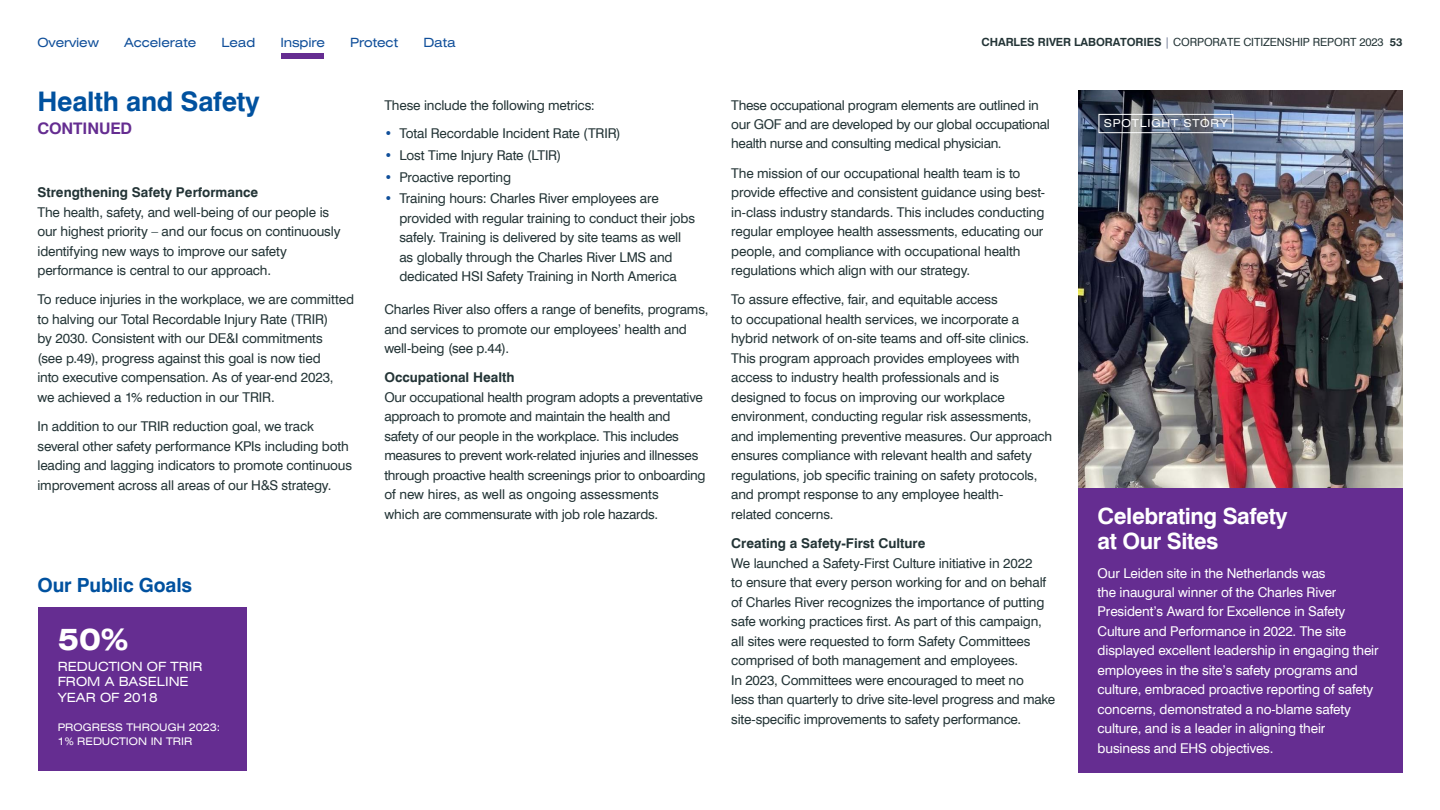
<style>
.page{position:relative;width:1440px;height:810px;background:#fff}
.page>*{position:absolute;margin:0;border:0;box-sizing:border-box;transform-origin:0 0}
.t1{font:700 expanded 30px "Swiss 721 BT";color:#fff}
.t2{font:700 27px "Swiss 721 BT";letter-spacing:-.01em;color:#00519f}
.t3{font:700 22.5px/24.8px "Swiss 721 BT";letter-spacing:-.02em;color:#fff}
.t4{font:700 19.5px "Swiss 721 BT";letter-spacing:-.01em;color:#00519f}
.t5{font:700 15.98px "Swiss 721 BT";letter-spacing:-.01em;color:#652d91}
.t6{font:13.5px/19.5px "Swiss 721 BT";letter-spacing:-.015em;color:#233436}
.t7{font:13.5px/19.5px "Swiss 721 BT";letter-spacing:-.01em;color:#fff}
.t8{font:700 13.5px "Swiss 721 BT";color:#233436}
.t9{font:expanded 12.75px "Swiss 721 BT";letter-spacing:-.01em;color:#104f9a}
.t10{font:expanded 12.75px/15.8px "Swiss 721 BT";color:#fff}
.t11{font:11.25px "Swiss 721 BT";letter-spacing:-.01em;color:#233436}
.t12{font:700 11.25px "Swiss 721 BT";color:#233436}
.t13{font:expanded 11.02px "Swiss 721 BT";letter-spacing:.07em;color:#fff}
.t14{font:expanded 10.5px/14.2px "Swiss 721 BT";color:#fff}
.s1{font-weight:700}
.s2{font-weight:300;color:#192651}
.s3{color:#104f9a}
</style>
<div class="page">
<img style="left:1078px;top:90px;width:324px;height:398px">
<img style="left:1078px;top:90px;width:269px;height:179px">
<div style="left:1078px;top:488px;width:324px;height:284px;background:#652d91"></div>
<div style="left:1099px;top:114px;width:134px;height:19px;border:1px solid #fff"></div>
<div style="left:38px;top:608px;width:209px;height:163px;background:#652d91"></div>
<div style="left:281px;top:53px;width:43px;height:5px;background:#652d91"></div>
<p class="t9" style="left:38px;top:35px;width:63px">Overview</p>
<p class="t9" style="left:124px;top:35px;width:74px">Accelerate</p>
<p class="t9" style="left:221px;top:35px;width:35px">Lead</p>
<p class="t9" style="left:280px;top:35px;width:46px">Inspire</p>
<p class="t9" style="left:350px;top:35px;width:50px">Protect</p>
<p class="t9" style="left:423px;top:35px;width:34px">Data</p>
<p class="t11" style="left:982px;top:35px;width:404px"><span class="s1">CHARLES RIVER LABORATORIES</span> <span class="s2">|</span> CORPORATE CITIZENSHIP REPORT 2023</p>
<p class="t12" style="left:1390px;top:35px;width:14px">53</p>
<h2 class="t2" style="left:38px;top:85px;width:224px">Health and Safety</h2>
<p class="t5" style="left:38px;top:118px;width:96px">CONTINUED</p>
<p class="t8" style="left:38px;top:184px;width:222px">Strengthening Safety Performance</p>
<p class="t6" style="left:38px;top:202px;width:305px">The health, safety, and well-being of our people is our highest priority – and our focus on continuously identifying new ways to improve our safety performance is central to our approach.</p>
<p class="t6" style="left:38px;top:290px;width:318px">To reduce injuries in the workplace, we are committed to halving our Total Recordable Injury Rate (TRIR)<br>by 2030. Consistent with our DE&amp;I commitments<br>(see p.49), progress against this goal is now tied<br>into executive compensation. As of year-end 2023,<br>we achieved a 1% reduction in our TRIR.</p>
<p class="t6" style="left:38px;top:417px;width:316px">In addition to our TRIR reduction goal, we track several other safety performance KPIs including both leading and lagging indicators to promote continuous improvement across all areas of our H&amp;S strategy.</p>
<h3 class="t4" style="left:38px;top:573px;width:156px">Our Public Goals</h3>
<h1 class="t1" style="left:58px;top:621px;width:72px">50%</h1>
<p class="t10" style="left:58px;top:658px;width:146px">REDUCTION OF TRIR<br>FROM A BASELINE<br>YEAR OF 2018</p>
<p class="t14" style="left:58px;top:720px;width:164px">PROGRESS THROUGH 2023:<br>1% REDUCTION IN TRIR</p>
<p class="t6" style="left:384px;top:95px;width:212px">These include the following metrics:</p>
<p class="t6" style="left:384px;top:123px;width:238px"><span class="s3">•</span> Total Recordable Incident Rate (TRIR)</p>
<p class="t6" style="left:384px;top:145px;width:179px"><span class="s3">•</span> Lost Time Injury Rate (LTIR)</p>
<p class="t6" style="left:384px;top:167px;width:128px"><span class="s3">•</span> Proactive reporting</p>
<p class="t6" style="left:399px;top:189px;width:297px;text-indent:-15px"><span class="s3">•</span> Training hours: Charles River employees are provided with regular training to conduct their jobs safely. Training is delivered by site teams as well as globally through the Charles River LMS and dedicated HSI Safety Training in North America</p>
<p class="t6" style="left:384px;top:300px;width:326px">Charles River also offers a range of benefits, programs, and services to promote our employees’ health and well-being (see p.44).</p>
<p class="t8" style="left:384px;top:369px;width:132px">Occupational Health</p>
<p class="t6" style="left:384px;top:387px;width:323px">Our occupational health program adopts a preventative approach to promote and maintain the health and safety of our people in the workplace. This includes measures to prevent work-related injuries and illnesses through proactive health screenings prior to onboarding of new hires, as well as ongoing assessments<br>which are commensurate with job role hazards.</p>
<p class="t6" style="left:731px;top:95px;width:320px">These occupational program elements are outlined in our GOF and are developed by our global occupational health nurse and consulting medical physician.</p>
<p class="t6" style="left:731px;top:163px;width:315px">The mission of our occupational health team is to provide effective and consistent guidance using best&shy;in-class industry standards. This includes conducting regular employee health assessments, educating our people, and compliance with occupational health regulations which align with our strategy.</p>
<p class="t6" style="left:731px;top:290px;width:323px">To assure effective, fair, and equitable access<br>to occupational health services, we incorporate a hybrid network of on-site teams and off-site clinics.<br>This program approach provides employees with access to industry health professionals and is designed to focus on improving our workplace environment, conducting regular risk assessments, and implementing preventive measures. Our approach ensures compliance with relevant health and safety regulations, job specific training on safety protocols, and prompt response to any employee health-<br>related concerns.</p>
<p class="t8" style="left:731px;top:535px;width:196px">Creating a Safety-First Culture</p>
<p class="t6" style="left:731px;top:553px;width:326px">We launched a Safety-First Culture initiative in 2022<br>to ensure that every person working for and on behalf of Charles River recognizes the importance of putting safe working practices first. As part of this campaign, all sites were requested to form Safety Committees comprised of both management and employees.<br>In 2023, Committees were encouraged to meet no<br>less than quarterly to drive site-level progress and make site-specific improvements to safety performance.</p>
<p class="t13" style="left:1104px;top:117px;width:125px">SPOTLIGHT STORY</p>
<h3 class="t3" style="left:1098px;top:504px;width:191px">Celebrating Safety at Our Sites</h3>
<p class="t7" style="left:1098px;top:563px;width:283px">Our Leiden site in the Netherlands was<br>the inaugural winner of the Charles River President’s Award for Excellence in Safety Culture and Performance in 2022. The site displayed excellent leadership in engaging their employees in the site’s safety programs and culture, embraced proactive reporting of safety concerns, demonstrated a no-blame safety culture, and is a leader in aligning their business and EHS objectives.</p>
</div>
